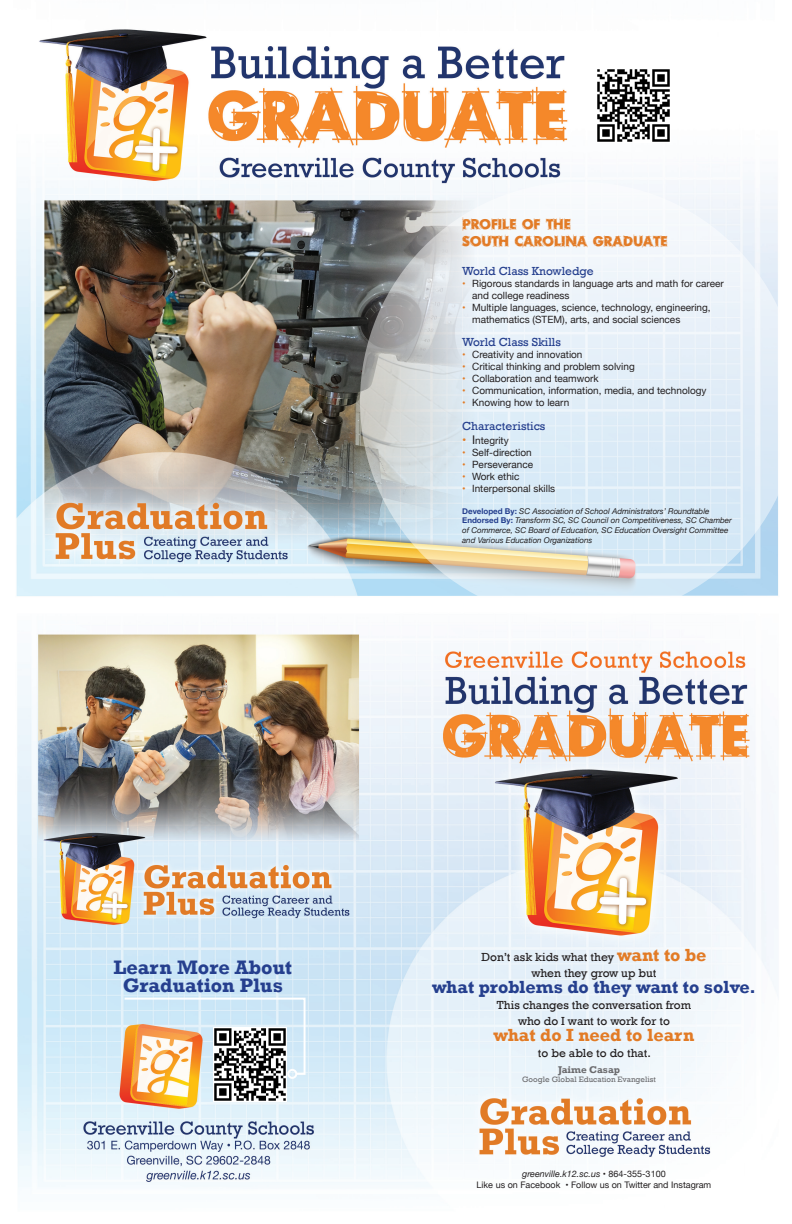
<style>
.page{position:relative;width:792px;height:1224px;background:#fff}
.page>*{position:absolute;margin:0;border:0;box-sizing:border-box;transform-origin:0 0}
.t1{font:700 20px "Rockwell";color:#253f8e}
.t2{font:700 18px "Rockwell";color:#253f8e}
.t3{font:700 18px "Rockwell";color:#e27b26}
.t4{font:14px "Rough Draft";color:#e27b26}
.t5{font:12px "Rockwell";color:#231f20}
.t6{font:12px "Rockwell";color:#253f8e}
.t7{font:10px/12px "Helvetica Neue";color:#231f20}
.t8{font:700 10px "Rockwell";color:#6b6b6e}
.t9{font:9px "Helvetica Neue";color:#231f20}
.t10{font:italic 9px "Helvetica Neue";color:#231f20}
.t11{font:italic 8px/9.6px "Helvetica Neue";color:#231f20}
.t12{font:8px "Rockwell";color:#6b6b6e}
.s1{color:#e27b26}
.s2{font-size:12px;color:#e27b26}
.s3{font-size:12px}
.s4{font-weight:700;font-style:normal;color:#253f8e}
.s5{font-weight:700;font-size:18px;color:#e27b26}
.s6{font-style:normal}
</style>
<div class="page">
<img style="left:16px;top:29px;width:762px;height:1158px">
<svg style="left:360px;top:182px;width:418px;height:439px"></svg>
<svg style="left:123px;top:997px;width:184px;height:79px"></svg>
<div style="left:287px;top:1069px;width:10px;height:10px;border:2px solid #fff;border-radius:50%"></div>
<img style="left:213px;top:1027px;width:74px;height:74px">
<img style="left:597px;top:68px;width:74px;height:74px">
<p class="t4" style="left:462px;top:215px;width:110px">Profile of the</p>
<p class="t4" style="left:462px;top:232px;width:207px">South Carolina Graduate</p>
<p class="t6" style="left:462px;top:264px;width:133px">World Class Knowledge</p>
<p class="t7" style="left:472px;top:278px;width:253px;text-indent:-10px"><span class="s1">•</span> Rigorous standards in language arts and math for career and college readiness</p>
<p class="t7" style="left:472px;top:302px;width:240px;text-indent:-10px"><span class="s1">•</span> Multiple languages, science, technology, engineering, mathematics (STEM), arts, and social sciences</p>
<p class="t6" style="left:462px;top:335px;width:100px">World Class Skills</p>
<p class="t7" style="left:462px;top:349px;width:122px"><span class="s1">•</span> Creativity and innovation</p>
<p class="t7" style="left:462px;top:361px;width:174px"><span class="s1">•</span> Critical thinking and problem solving</p>
<p class="t7" style="left:462px;top:373px;width:138px"><span class="s1">•</span> Collaboration and teamwork</p>
<p class="t7" style="left:462px;top:385px;width:246px"><span class="s1">•</span> Communication, information, media, and technology</p>
<p class="t7" style="left:462px;top:397px;width:109px"><span class="s1">•</span> Knowing how to learn</p>
<p class="t6" style="left:462px;top:419px;width:85px">Characteristics</p>
<p class="t7" style="left:462px;top:435px;width:48px"><span class="s2">•</span> <span class="s3">I</span>ntegrity</p>
<p class="t7" style="left:462px;top:447px;width:71px"><span class="s1">•</span> Self-direction</p>
<p class="t7" style="left:462px;top:459px;width:72px"><span class="s1">•</span> Perseverance</p>
<p class="t7" style="left:462px;top:471px;width:59px"><span class="s1">•</span> Work ethic</p>
<p class="t7" style="left:462px;top:483px;width:95px"><span class="s1">•</span> Interpersonal skills</p>
<p class="t11" style="left:462px;top:507px;width:249px"><span class="s4">Developed By:</span> SC Association of School Administrators’ Roundtable</p>
<p class="t11" style="left:462px;top:516px;width:271px"><span class="s4">Endorsed By:</span> Transform SC, SC Council on Competitiveness, SC Chamber of Commerce, SC Board of Education, SC Education Oversight Committee and Various Education Organizations</p>
<p class="t1" style="left:114px;top:955px;width:180px">Learn More About</p>
<p class="t1" style="left:123px;top:973px;width:162px">Graduation Plus</p>
<p class="t5" style="left:481px;top:950px;width:227px">Don’t ask kids what they <span class="s5">want to be</span></p>
<p class="t5" style="left:531px;top:966px;width:127px">when they grow up but</p>
<p class="t2" style="left:432px;top:976px;width:325px">what problems do they want to solve.</p>
<p class="t5" style="left:497px;top:998px;width:196px">This changes the conversation from</p>
<p class="t5" style="left:518px;top:1014px;width:153px">who do I want to work for to</p>
<p class="t3" style="left:494px;top:1024px;width:202px">what do I need to learn</p>
<p class="t5" style="left:538px;top:1046px;width:115px">to be able to do that.</p>
<p class="t8" style="left:558px;top:1063px;width:63px">Jaime Casap</p>
<p class="t12" style="left:522px;top:1075px;width:135px">Google Global Education Evangelist</p>
<p class="t10" style="left:522px;top:1168px;width:145px">greenville.k12.sc.us <span class="s6">• 864-355-3100</span></p>
<p class="t9" style="left:477px;top:1179px;width:236px">Like us on Facebook • Follow us on Twitter and Instagram</p>
</div>
